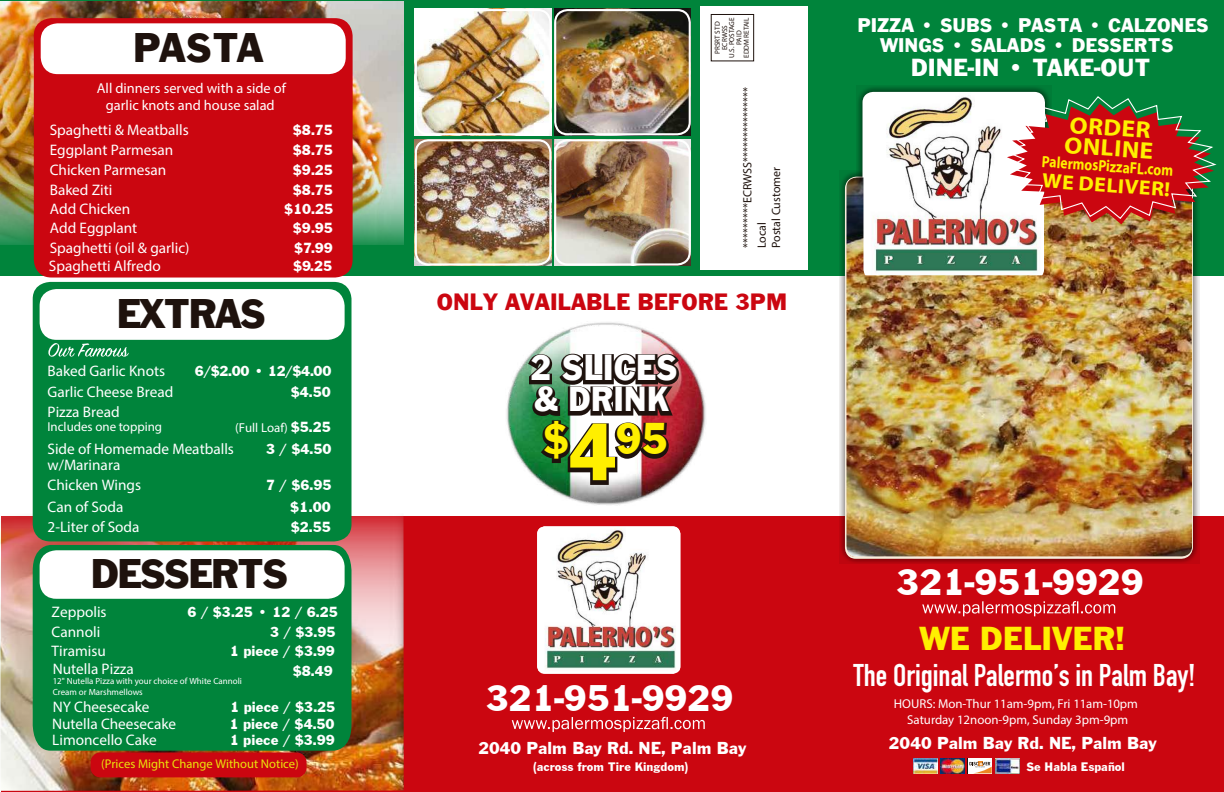
<style>
.page{position:relative;width:1224px;height:792px;background:#fff}
.page>*{position:absolute;margin:0;border:0;box-sizing:border-box;transform-origin:0 0}
.t1{font:46.4px "Franklin Gothic";color:#ffef00;scale:.94 1}
.t2{font:43.1px "Franklin Gothic";letter-spacing:-.045em;color:#1e120d}
.t3{font:38.6px "Franklin Gothic";color:#fff}
.t4{font:37.8px "Franklin Gothic";color:#fff;scale:.94 1}
.t5{font:36.3px "Franklin Gothic";color:#fff;scale:.94 1}
.t6{font:34.6px "Franklin Gothic";color:#ffef00}
.t7{font:700 31px "DIN Condensed";color:#fff}
.t8{font:25.7px "Franklin Gothic";color:#fff}
.t9{font:24.6px "Franklin Gothic";color:#cb0610}
.t10{font:700 23.7px/20.3px "Myriad Pro";color:#ffef00;scale:1.07 1}
.t11{font:20.6px/20.6px "Franklin Gothic";color:#fff}
.t12{font:700 20.5px "Myriad Pro";color:#ffef00;scale:1.07 1}
.t13{font:18px "Franklin Gothic";color:#fff}
.t14{font:700 16.3px "Myriad Pro";color:#ffef00;scale:.84 1}
.t15{font:15.3px/20.1px "Myriad Pro";color:#fff}
.t16{font:15.3px "Franklin Gothic";color:#fff}
.t17{font:14.4px/17.3px "Myriad Pro";color:#fff;text-align:center}
.t18{font:12.9px/15.4px "Myriad Pro";color:#fff;text-align:center}
.t19{font:12.9px "Franklin Gothic";color:#fff}
.t20{font:12.6px "Myriad Pro";color:#ebe40b}
.t21{font:12px/14.4px "Myriad Pro";color:#1e120d}
.t22{font:8.9px/10.7px "Myriad Pro";color:#fff}
.t23{font:7.2px/7.2px "Myriad Pro";color:#1e120d;text-align:center}
.s1{font-family:"Franklin Gothic";font-size:15.3px}
.s2{font-size:85.7px}
</style>
<div class="page">
<div style="left:1px;top:0;width:1223px;height:275px;background:#00843b"></div>
<img style="left:0;top:0;width:404px;height:245px">
<div style="left:34px;top:18px;width:319px;height:260px;background:#cb0610;border-radius:18px"></div>
<div style="left:1px;top:517px;width:1223px;height:275px;background:#cb0610"></div>
<svg style="left:839px;top:171px;width:360px;height:393px;background:#ac857b"></svg>
<svg style="left:856px;top:86px;width:193px;height:92px"></svg>
<svg style="left:922px;top:601px;width:193px;height:15px"></svg>
<img style="left:913px;top:758px;width:25px;height:16px">
<img style="left:941px;top:758px;width:24px;height:16px">
<svg style="left:968px;top:773px;width:24px;height:1px"></svg>
<svg style="left:968px;top:758px;width:24px;height:15px"></svg>
<svg style="left:969px;top:762px;width:23px;height:11px"></svg>
<img style="left:995px;top:758px;width:24px;height:16px">
<img style="left:537px;top:526px;width:143px;height:145px">
<svg style="left:512px;top:717px;width:193px;height:15px"></svg>
<div style="left:41px;top:23px;width:305px;height:51px;background:#fff;border-radius:17px"></div>
<img style="left:0;top:513px;width:404px;height:278px">
<div style="left:33px;top:282px;width:319px;height:259px;background:#00843b;border-radius:17px"></div>
<div style="left:40px;top:289px;width:305px;height:51px;background:#fff;border-radius:17px"></div>
<div style="left:33px;top:545px;width:319px;height:206px;background:#00843b"></div>
<div style="left:40px;top:550px;width:305px;height:49px;background:#fff;border-radius:17px"></div>
<svg style="left:48px;top:343px;width:81px;height:14px"></svg>
<img style="left:506px;top:322px;width:200px;height:183px">
<img style="left:554px;top:9px;width:137px;height:127px">
<div style="left:554px;top:9px;width:137px;height:126px;border:2px solid #fff;border-radius:13px"></div>
<img style="left:415px;top:139px;width:136px;height:126px">
<div style="left:415px;top:139px;width:136px;height:127px;border:2px solid #fff;border-radius:13px"></div>
<img style="left:554px;top:139px;width:137px;height:127px">
<div style="left:554px;top:139px;width:137px;height:127px;border:2px solid #fff;border-radius:13px"></div>
<img style="left:414px;top:9px;width:138px;height:127px">
<div style="left:415px;top:9px;width:136px;height:126px;border:2px solid #fff;border-radius:13px"></div>
<div style="left:700px;top:6px;width:108px;height:263px;background:#fff"></div>
<div style="left:711px;top:14px;width:43px;height:47px;border:1px solid #1e120d"></div>
<img style="left:846px;top:178px;width:346px;height:378px">
<img style="left:863px;top:93px;width:181px;height:182px">
<svg style="left:1000px;top:95px;width:217px;height:129px"></svg>
<svg style="left:528px;top:354px;width:151px;height:131px;background:#514a3f"></svg>
<div style="left:91px;top:752px;width:216px;height:25px;background:#cb0610;border-radius:10px"></div>
<h2 class="t2" style="left:133px;top:22px;width:132px">PASTA</h2>
<p class="t17" style="left:97px;top:79px;width:191px">All dinners served with a side of garlic knots and house salad</p>
<p class="t15" style="left:50px;top:120px;width:141px">Spaghetti &amp; Meatballs</p>
<p class="t16" style="left:293px;top:121px;width:42px">$8.75</p>
<p class="t15" style="left:50px;top:140px;width:125px">Eggplant Parmesan</p>
<p class="t16" style="left:293px;top:141px;width:42px">$8.75</p>
<p class="t15" style="left:50px;top:160px;width:118px">Chicken Parmesan</p>
<p class="t16" style="left:293px;top:161px;width:42px">$9.25</p>
<p class="t15" style="left:50px;top:180px;width:64px">Baked Ziti</p>
<p class="t16" style="left:293px;top:181px;width:42px">$8.75</p>
<p class="t15" style="left:50px;top:199px;width:82px">Add Chicken</p>
<p class="t16" style="left:284px;top:200px;width:50px">$10.25</p>
<p class="t15" style="left:50px;top:217px;width:89px">Add Eggplant</p>
<p class="t16" style="left:293px;top:218px;width:42px">$9.95</p>
<p class="t15" style="left:50px;top:238px;width:141px">Spaghetti (oil &amp; garlic)</p>
<p class="t16" style="left:294px;top:239px;width:40px">$7.99</p>
<p class="t15" style="left:49px;top:255px;width:114px">Spaghetti Alfredo</p>
<p class="t16" style="left:293px;top:256px;width:40px">$9.25</p>
<h2 class="t2" style="left:117px;top:288px;width:151px">EXTRAS</h2>
<p class="t15" style="left:48px;top:361px;width:119px">Baked Garlic Knots</p>
<p class="t16" style="left:195px;top:362px;width:138px">6/$2.00 • 12/$4.00</p>
<p class="t15" style="left:48px;top:381px;width:127px">Garlic Cheese Bread</p>
<p class="t16" style="left:291px;top:382px;width:42px">$4.50</p>
<p class="t15" style="left:48px;top:401px;width:74px">Pizza Bread</p>
<p class="t18" style="left:48px;top:419px;width:116px">Includes one topping</p>
<p class="t18" style="left:235px;top:419px;width:97px">(Full Loaf) <span class="s1">$5.25</span></p>
<p class="t15" style="left:48px;top:439px;width:188px">Side of Homemade Meatballs</p>
<p class="t16" style="left:266px;top:440px;width:67px">3 / $4.50</p>
<p class="t15" style="left:48px;top:454px;width:95px">w/Marinara<br>Chicken Wings</p>
<p class="t16" style="left:266px;top:476px;width:67px">7 / $6.95</p>
<p class="t15" style="left:48px;top:497px;width:77px">Can of Soda</p>
<p class="t16" style="left:290px;top:498px;width:42px">$1.00</p>
<p class="t15" style="left:48px;top:517px;width:94px">2-Liter of Soda</p>
<p class="t16" style="left:291px;top:518px;width:42px">$2.55</p>
<h2 class="t2" style="left:90px;top:547px;width:199px">DESSERTS</h2>
<p class="t15" style="left:52px;top:601px;width:57px">Zeppolis</p>
<p class="t16" style="left:188px;top:602px;width:152px">6 / $3.25 • 12 / 6.25</p>
<p class="t15" style="left:52px;top:622px;width:50px">Cannoli</p>
<p class="t16" style="left:270px;top:623px;width:67px">3 / $3.95</p>
<p class="t15" style="left:52px;top:641px;width:56px">Tiramisu</p>
<p class="t16" style="left:230px;top:642px;width:107px">1 piece / $3.99</p>
<p class="t15" style="left:53px;top:658px;width:83px">Nutella Pizza</p>
<p class="t22" style="left:53px;top:676px;width:191px">12" Nutella Pizza with your choice of White Cannoli<br>Cream or Marshmellows</p>
<p class="t16" style="left:293px;top:662px;width:42px">$8.49</p>
<p class="t15" style="left:53px;top:696px;width:98px">NY Cheesecake</p>
<p class="t16" style="left:230px;top:697px;width:107px">1 piece / $3.25</p>
<p class="t15" style="left:52px;top:714px;width:126px">Nutella Cheesecake</p>
<p class="t16" style="left:230px;top:715px;width:107px">1 piece / $4.50</p>
<p class="t15" style="left:52px;top:729px;width:106px">Limoncello Cake</p>
<p class="t16" style="left:230px;top:730px;width:107px">1 piece / $3.99</p>
<p class="t20" style="left:101px;top:756px;width:199px">(Prices Might Change Without Notice)</p>
<p class="t23" style="left:714px;top:58px;width:42px;rotate:-90deg">PRSRT STD<br>ECRWSS<br>U.S. POSTAGE<br>PAID<br>EDDM RETAIL</p>
<p class="t21" style="left:740px;top:248px;width:163px;rotate:-90deg">*********ECRWSS***************<br>Local<br>Postal Customer</p>
<h3 class="t9" style="left:437px;top:287px;width:352px">ONLY AVAILABLE BEFORE 3PM</h3>
<h3 class="t4" style="left:530px;top:344px;width:158px">2 SLICES</h3>
<h3 class="t5" style="left:534px;top:377px;width:145px">&amp; DRINK</h3>
<h1 class="t1" style="left:543px;top:410px;width:134px">$<span class="s2">4</span>95</h1>
<h3 class="t3" style="left:486px;top:675px;width:249px">321-951-9929</h3>
<p class="t13" style="left:478px;top:738px;width:269px">2040 Palm Bay Rd. NE, Palm Bay</p>
<p class="t19" style="left:533px;top:759px;width:157px">(across from Tire Kingdom)</p>
<h3 class="t11" style="left:880px;top:14px;width:330px;text-indent:-23px">PIZZA • SUBS • PASTA • CALZONES<br>WINGS • SALADS • DESSERTS</h3>
<h3 class="t8" style="left:911px;top:52px;width:241px">DINE-IN • TAKE-OUT</h3>
<h3 class="t10" style="left:1067px;top:114px;width:85px;rotate:4deg">ORDER<br>ONLINE</h3>
<p class="t14" style="left:1043px;top:151px;width:158px;rotate:4deg">PalermosPizzaFL.com</p>
<h3 class="t12" style="left:1043px;top:167px;width:121px;rotate:4deg">WE DELIVER!</h3>
<h3 class="t3" style="left:897px;top:559px;width:249px">321-951-9929</h3>
<h3 class="t6" style="left:919px;top:618px;width:207px">WE DELIVER!</h3>
<h3 class="t7" style="left:854px;top:654px;width:344px">The Original Palermo’s in Palm Bay!</h3>
<p class="t18" style="left:894px;top:696px;width:246px">HOURS: Mon-Thur 11am-9pm, Fri 11am-10pm<br>Saturday 12noon-9pm, Sunday 3pm-9pm</p>
<p class="t13" style="left:889px;top:732px;width:269px">2040 Palm Bay Rd. NE, Palm Bay</p>
<p class="t19" style="left:1026px;top:759px;width:100px">Se Habla Español</p>
</div>
